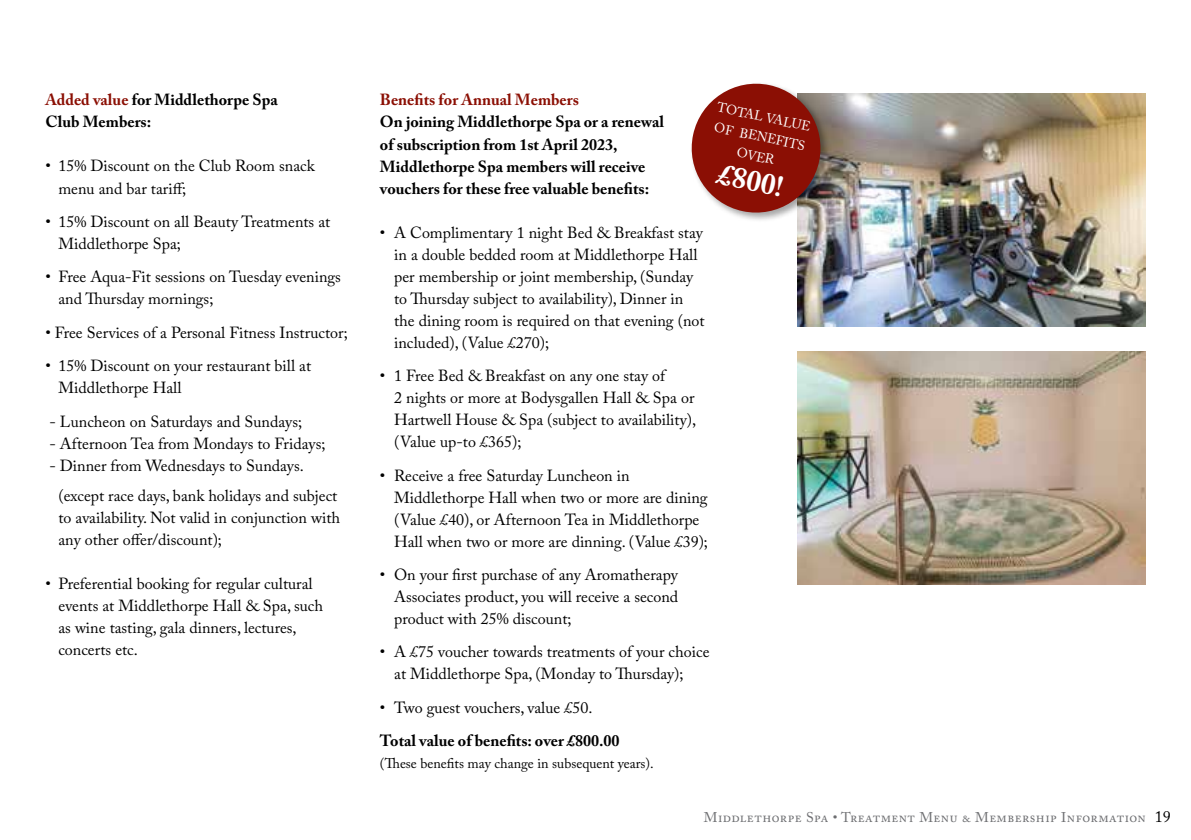
<style>
.page{position:relative;width:1191px;height:840px;background:#fff}
.page>*{position:absolute;margin:0;border:0;box-sizing:border-box;transform-origin:0 0}
.t1{font:700 29.4px "Adobe Caslon Pro";color:#fff}
.t2{font:16px/22px "Adobe Caslon Pro";color:#000}
.t3{font:700 16px/22px "Adobe Caslon Pro";color:#000}
.t4{font:16px "Adobe Caslon Pro";letter-spacing:-.02em;color:#000}
.t5{font:700 16px "Adobe Caslon Pro";color:#8b0f04}
.t6{font:14px "Adobe Caslon Pro";letter-spacing:.03em;color:#6d6e71}
.t7{font:14px "Adobe Caslon Pro";letter-spacing:.005em;color:#000}
.t8{font:13.4px/20px "Adobe Caslon Pro";color:#fff;text-align:center}
.s1{color:#8b0f04}
.s2{font-size:16px;color:#000}
</style>
<div class="page">
<img style="left:797px;top:94px;width:348px;height:232px">
<img style="left:797px;top:351px;width:348px;height:233px">
<div style="left:689px;top:82px;width:142px;height:141px;background:#000;opacity:.35"></div>
<svg style="left:689px;top:82px;width:137px;height:136px"></svg>
<p class="t3" style="left:45px;top:89px;width:234px"><span class="s1">Added value</span> for Middlethorpe Spa<br>Club Members:</p>
<p class="t2" style="left:58px;top:155px;width:258px;text-indent:-13px">• 15% Discount on the Club Room snack menu and bar tariff;</p>
<p class="t2" style="left:58px;top:210px;width:273px;text-indent:-13px">• 15% Discount on all Beauty Treatments at<br>Middlethorpe Spa;</p>
<p class="t2" style="left:58px;top:265px;width:284px;text-indent:-13px">• Free Aqua-Fit sessions on Tuesday evenings and Thursday mornings;</p>
<p class="t2" style="left:45px;top:321px;width:304px">• Free Services of a Personal Fitness Instructor;</p>
<p class="t2" style="left:58px;top:354px;width:254px;text-indent:-13px">• 15% Discount on your restaurant bill at<br>Middlethorpe Hall</p>
<p class="t2" style="left:49px;top:410px;width:254px">- Luncheon on Saturdays and Sundays;</p>
<p class="t4" style="left:49px;top:433px;width:277px">- Afternoon Tea from Mondays to Fridays;</p>
<p class="t2" style="left:58px;top:450px;width:280px;line-height:30px;text-indent:-9px">- Dinner from Wednesdays to Sundays. (except race days, bank holidays and subject</p>
<p class="t2" style="left:58px;top:506px;width:283px">to availability. Not valid in conjunction with any other offer/discount);</p>
<p class="t2" style="left:58px;top:572px;width:266px;text-indent:-13px">• Preferential booking for regular cultural events at Middlethorpe Hall &amp; Spa, such as wine tasting, gala dinners, lectures, concerts etc.</p>
<p class="t5" style="left:380px;top:90px;width:200px">Benefits for Annual Members</p>
<p class="t3" style="left:380px;top:111px;width:285px">On joining Middlethorpe Spa or a renewal of subscription from 1st April 2023, Middlethorpe Spa members will receive vouchers for these free valuable benefits:</p>
<p class="t2" style="left:394px;top:221px;width:312px;text-indent:-14px">• A Complimentary 1 night Bed &amp; Breakfast stay in a double bedded room at Middlethorpe Hall per membership or joint membership, (Sunday to Thursday subject to availability), Dinner in the dining room is required on that evening (not included), (Value £270);</p>
<p class="t2" style="left:394px;top:364px;width:303px;text-indent:-14px">• 1 Free Bed &amp; Breakfast on any one stay of<br>2 nights or more at Bodysgallen Hall &amp; Spa or Hartwell House &amp; Spa (subject to availability), (Value up-to £365);</p>
<p class="t2" style="left:394px;top:464px;width:315px;text-indent:-14px">• Receive a free Saturday Luncheon in Middlethorpe Hall when two or more are dining (Value £40), or Afternoon Tea in Middlethorpe Hall when two or more are dinning. (Value £39);</p>
<p class="t2" style="left:394px;top:563px;width:285px;text-align:justify;text-indent:-14px">• On your first purchase of any Aromatherapy Associates product, you will receive a second product with 25% discount;</p>
<p class="t2" style="left:394px;top:640px;width:317px;text-indent:-14px">• A £75 voucher towards treatments of your choice at Middlethorpe Spa, (Monday to Thursday);</p>
<p class="t2" style="left:380px;top:696px;width:214px">• Two guest vouchers, value £50.</p>
<p class="t3" style="left:380px;top:729px;width:241px">Total value of benefits: over £800.00</p>
<p class="t7" style="left:380px;top:754px;width:275px">(These benefits may change in subsequent years).</p>
<p class="t8" style="left:719px;top:97px;width:97px;rotate:12deg">TOTAL VALUE<br>OF BENEFITS<br>OVER</p>
<h1 class="t1" style="left:722px;top:156px;width:68px;rotate:12deg">£800!</h1>
<p class="t6" style="left:704px;top:808px;width:468px">Middlethorpe Spa • Treatment Menu &amp; Membership Information <span class="s2">19</span></p>
</div>
